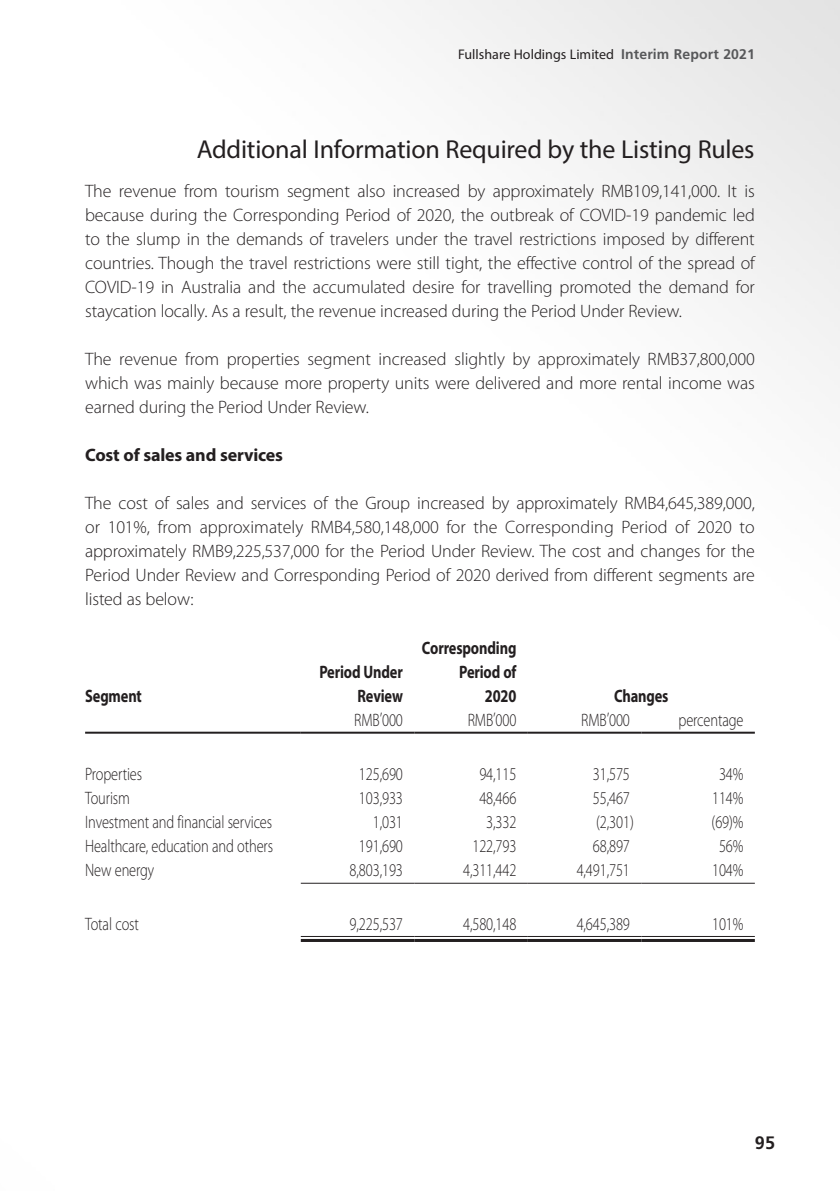
<style>
.page{position:relative;width:840px;height:1191px;background:#fff}
.page>*{position:absolute;margin:0;border:0;box-sizing:border-box;transform-origin:0 0}
.t1{font:26px "Myriad Pro";letter-spacing:-.01em;color:#231f20}
.Body_Text{font:300 18px/24px "Myriad Pro";letter-spacing:-.01em;color:#231f20;text-align:justify}
.Body_Text-2{font:300 18px "Myriad Pro";letter-spacing:-.01em;color:#231f20;scale:.8 1}
.Body_Text-3{font:700 18px "Myriad Pro";letter-spacing:-.01em;color:#231f20;scale:.8 1}
.Heading_2{font:700 18px "Myriad Pro";letter-spacing:-.01em;color:#231f20}
.t2{font:700 18px "Frutiger LT Std";color:#231f20}
.t3{font:14px "Myriad Pro";color:#231f20}
.s1{font-family:"Frutiger LT Std";font-weight:700;color:#57585a}
</style>
<div class="page">
<img style="left:85px;top:0;width:754px;height:942px">
<hr style="left:85px;top:731px;width:215px;height:2px;background:#231f20">
<hr style="left:300px;top:731px;width:114px;height:2px;background:#231f20">
<hr style="left:414px;top:731px;width:113px;height:2px;background:#231f20">
<hr style="left:527px;top:731px;width:114px;height:2px;background:#231f20">
<hr style="left:641px;top:731px;width:113px;height:2px;background:#231f20">
<hr style="left:300px;top:882px;width:114px;height:1px;background:#231f20">
<hr style="left:414px;top:882px;width:113px;height:1px;background:#231f20">
<hr style="left:527px;top:882px;width:114px;height:1px;background:#231f20">
<hr style="left:641px;top:882px;width:113px;height:1px;background:#231f20">
<hr style="left:300px;top:936px;width:114px;height:1px;background:#231f20">
<hr style="left:300px;top:939px;width:114px;height:3px;background:#231f20">
<hr style="left:414px;top:936px;width:113px;height:1px;background:#231f20">
<hr style="left:414px;top:939px;width:113px;height:3px;background:#231f20">
<hr style="left:527px;top:936px;width:114px;height:1px;background:#231f20">
<hr style="left:527px;top:939px;width:114px;height:3px;background:#231f20">
<hr style="left:641px;top:936px;width:113px;height:1px;background:#231f20">
<hr style="left:641px;top:939px;width:113px;height:3px;background:#231f20">
<p class="t3" style="left:458px;top:46px;width:298px">Fullshare Holdings Limited <span class="s1">Interim Report 2021</span></p>
<h1 class="t1" style="left:197px;top:133px;width:559px">Additional Information Required by the Listing Rules</h1>
<p class="Body_Text" style="left:85px;top:179px;width:671px">The revenue from tourism segment also increased by approximately RMB109,141,000. It is because during the Corresponding Period of 2020, the outbreak of COVID-19 pandemic led to the slump in the demands of travelers under the travel restrictions imposed by different countries. Though the travel restrictions were still tight, the effective control of the spread of COVID-19 in Australia and the accumulated desire for travelling promoted the demand for staycation locally. As a result, the revenue increased during the Period Under Review.</p>
<p class="Body_Text" style="left:85px;top:347px;width:671px">The revenue from properties segment increased slightly by approximately RMB37,800,000 which was mainly because more property units were delivered and more rental income was earned during the Period Under Review.</p>
<p class="Heading_2" style="left:85px;top:443px;width:199px">Cost of sales and services</p>
<p class="Body_Text" style="left:85px;top:491px;width:671px">The cost of sales and services of the Group increased by approximately RMB4,645,389,000, or 101%, from approximately RMB4,580,148,000 for the Corresponding Period of 2020 to approximately RMB9,225,537,000 for the Period Under Review. The cost and changes for the Period Under Review and Corresponding Period of 2020 derived from different segments are listed as below:</p>
<p class="Body_Text-3" style="left:85px;top:683px;width:72px">Segment</p>
<p class="Body_Text-3" style="left:319px;top:659px;width:106px">Period Under</p>
<p class="Body_Text-3" style="left:357px;top:683px;width:58px">Review</p>
<p class="Body_Text-3" style="left:422px;top:635px;width:119px">Corresponding</p>
<p class="Body_Text-3" style="left:459px;top:659px;width:73px">Period of</p>
<p class="Body_Text-3" style="left:484px;top:683px;width:41px">2020</p>
<p class="Body_Text-3" style="left:613px;top:683px;width:70px">Changes</p>
<p class="Body_Text-2" style="left:354px;top:708px;width:62px">RMB’000</p>
<p class="Body_Text-2" style="left:467px;top:708px;width:62px">RMB’000</p>
<p class="Body_Text-2" style="left:581px;top:708px;width:62px">RMB’000</p>
<p class="Body_Text-2" style="left:678px;top:708px;width:83px">percentage</p>
<p class="Body_Text-2" style="left:85px;top:762px;width:73px">Properties</p>
<p class="Body_Text-2" style="left:359px;top:762px;width:56px">125,690</p>
<p class="Body_Text-2" style="left:479px;top:762px;width:48px">94,115</p>
<p class="Body_Text-2" style="left:592px;top:762px;width:48px">31,575</p>
<p class="Body_Text-2" style="left:718px;top:762px;width:32px">34%</p>
<p class="Body_Text-2" style="left:85px;top:786px;width:58px">Tourism</p>
<p class="Body_Text-2" style="left:359px;top:786px;width:56px">103,933</p>
<p class="Body_Text-2" style="left:479px;top:786px;width:48px">48,466</p>
<p class="Body_Text-2" style="left:592px;top:786px;width:48px">55,467</p>
<p class="Body_Text-2" style="left:711px;top:786px;width:41px">114%</p>
<p class="Body_Text-2" style="left:85px;top:810px;width:235px">Investment and financial services</p>
<p class="Body_Text-2" style="left:372px;top:810px;width:39px">1,031</p>
<p class="Body_Text-2" style="left:486px;top:810px;width:39px">3,332</p>
<p class="Body_Text-2" style="left:596px;top:810px;width:48px">(2,301)</p>
<p class="Body_Text-2" style="left:711px;top:810px;width:41px">(69)%</p>
<p class="Body_Text-2" style="left:85px;top:834px;width:236px">Healthcare, education and others</p>
<p class="Body_Text-2" style="left:359px;top:834px;width:56px">191,690</p>
<p class="Body_Text-2" style="left:472px;top:834px;width:56px">122,793</p>
<p class="Body_Text-2" style="left:592px;top:834px;width:48px">68,897</p>
<p class="Body_Text-2" style="left:718px;top:834px;width:32px">56%</p>
<p class="Body_Text-2" style="left:85px;top:858px;width:88px">New energy</p>
<p class="Body_Text-2" style="left:349px;top:858px;width:68px">8,803,193</p>
<p class="Body_Text-2" style="left:463px;top:858px;width:68px">4,311,442</p>
<p class="Body_Text-2" style="left:576px;top:858px;width:68px">4,491,751</p>
<p class="Body_Text-2" style="left:711px;top:858px;width:41px">104%</p>
<p class="Body_Text-2" style="left:85px;top:912px;width:69px">Total cost</p>
<p class="Body_Text-2" style="left:349px;top:912px;width:68px">9,225,537</p>
<p class="Body_Text-2" style="left:463px;top:912px;width:68px">4,580,148</p>
<p class="Body_Text-2" style="left:576px;top:912px;width:68px">4,645,389</p>
<p class="Body_Text-2" style="left:711px;top:912px;width:41px">101%</p>
<p class="t2" style="left:754px;top:1132px;width:22px">95</p>
</div>
